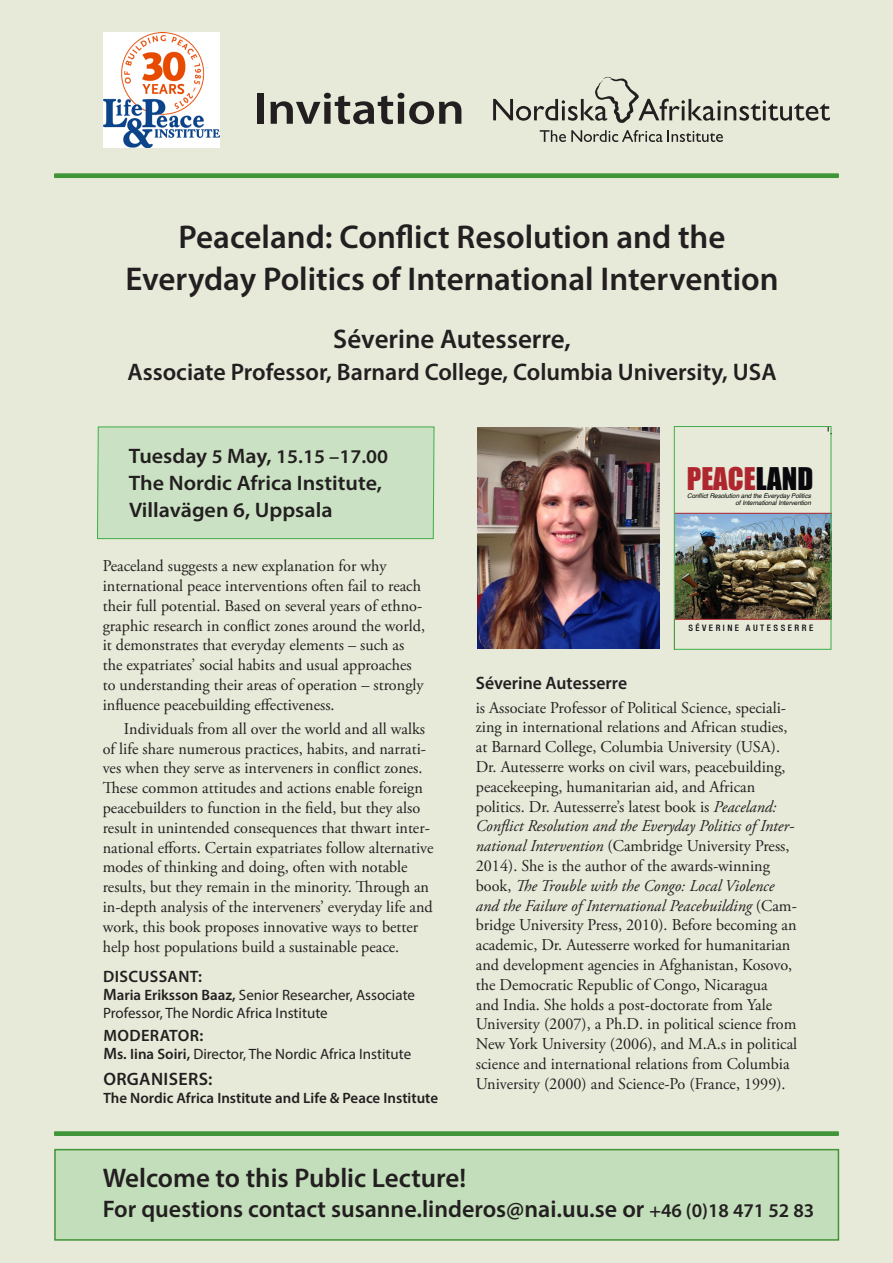
<style>
.page{position:relative;width:893px;height:1263px;background:#fff}
.page>*{position:absolute;margin:0;border:0;box-sizing:border-box;transform-origin:0 0}
.t1{font:600 45px "Myriad Pro";color:#231f20;scale:1.12 1}
.t2{font:600 33px/42px "Myriad Pro";color:#231f20;text-align:center}
.t3{font:28.65px "Impact";color:#af272e}
.t4{font:600 27px "Myriad Pro";color:#231f20}
.t5{font:600 24px "Myriad Pro";color:#231f20}
.t6{font:600 21px/27px "Myriad Pro";color:#231f20;scale:1.05 1}
.t7{font:600 19.5px "Myriad Pro";color:#231f20;scale:1.05 1}
.t8{font:600 18px "Myriad Pro";color:#231f20}
.t9{font:600 18px "Myriad Pro";letter-spacing:.02em;color:#231f20}
.t10{font:16.5px/19.8px "Adobe Garamond Pro";color:#231f20}
.t11{font:600 16.5px "Myriad Pro";letter-spacing:.02em;color:#231f20}
.t12{font:15px/18px "Myriad Pro";color:#231f20}
.t13{font:600 15px "Myriad Pro";color:#231f20}
.t14{font:500 condensed 8.85px "Helvetica 67";letter-spacing:.28em;color:#08080d}
.t15{font:italic 6.45px/7.6px "Helvetica";letter-spacing:-.01em;color:#040503;text-align:right}
.s1{font-size:21px}
.s2{font-weight:600;font-size:16.5px}
.s3{font-weight:600}
.s4{color:#08080d}
.s5{font-style:italic}
.s6{font-size:19.5px}
</style>
<div class="page">
<div style="left:1px;top:0;width:892px;height:1262px;background:#e7ead9"></div>
<div style="left:54px;top:1149px;width:785px;height:92px;background:#c2deba;border:2px solid #3f9537"></div>
<svg style="left:493px;top:77px;width:337px;height:46px"></svg>
<svg style="left:540px;top:130px;width:183px;height:12px"></svg>
<svg style="left:54px;top:1131px;width:785px;height:5px;background:#489940"></svg>
<svg style="left:54px;top:173px;width:785px;height:5px;background:#499a41"></svg>
<div style="left:97px;top:426px;width:338px;height:113px;background:#cae2c3"></div>
<img style="left:103px;top:32px;width:116px;height:116px">
<img style="left:676px;top:514px;width:153px;height:105px">
<hr style="left:675px;top:513px;width:156px;height:1px;background:#af272e">
<hr style="left:675px;top:619px;width:156px;height:1px;background:#af272e">
<div style="left:674px;top:426px;width:157px;height:224px;border:1px solid #40ae49"></div>
<img style="left:478px;top:428px;width:182px;height:220px">
<p class="t1" style="left:254px;top:80px;width:190px">Invitation</p>
<p class="t2" style="left:126px;top:215px;width:654px">Peaceland: Conflict Resolution and the<br>Everyday Politics of International Intervention</p>
<p class="t4" style="left:333px;top:322px;width:239px">Séverine Autesserre,</p>
<p class="t5" style="left:128px;top:357px;width:651px">Associate Professor, Barnard College, Columbia University, USA</p>
<p class="t7" style="left:129px;top:444px;width:248px"><span class="s1">Tuesday</span> 5 <span class="s1">May,</span> 15.15 –17.00</p>
<p class="t6" style="left:129px;top:469px;width:243px">The Nordic Africa Institute,<br>Villavägen 6, Uppsala</p>
<p class="t10" style="left:103px;top:557px;width:324px">Peaceland suggests a new explanation for why international peace interventions often fail to reach their full potential. Based on several years of ethno&shy;graphic research in conflict zones around the world, it demonstrates that everyday elements – such as the expatriates’ social habits and usual approaches to understanding their areas of operation – strongly influence peacebuilding effectiveness.</p>
<p class="t10" style="left:103px;top:719px;width:332px;text-indent:21px">Individuals from all over the world and all walks of life share numerous practices, habits, and narrati&shy;ves when they serve as interveners in conflict zones.<br>These common attitudes and actions enable foreign peacebuilders to function in the field, but they also result in unintended consequences that thwart inter&shy;national efforts. Certain expatriates follow alternative modes of thinking and doing, often with notable results, but they remain in the minority. Through an in-depth analysis of the interveners’ everyday life and work, this book proposes innovative ways to better help host populations build a sustainable peace.</p>
<p class="t11" style="left:103px;top:965px;width:100px">DISCUSSANT:</p>
<p class="t12" style="left:103px;top:985px;width:313px"><span class="s2">M</span><span class="s3">aria Eriksson Baaz,</span> Senior Researcher, Associate<br>Professor, The Nordic Africa Institute</p>
<p class="t11" style="left:104px;top:1025px;width:101px">MODERATOR:</p>
<p class="t12" style="left:103px;top:1044px;width:309px"><span class="s2">M</span><span class="s3">s. Iina Soiri,</span> Director, The Nordic Africa Institute</p>
<p class="t9" style="left:103px;top:1067px;width:111px">ORGANISERS:</p>
<p class="t13" style="left:103px;top:1088px;width:336px">The Nordic Africa Institute and Life &amp; Peace Institute</p>
<p class="t3" style="left:687px;top:456px;width:128px">PEACE<span class="s4">LAND</span></p>
<p class="t15" style="left:687px;top:492px;width:125px">Conflict Resolution and the Everyday Politics of International Intervention</p>
<p class="t14" style="left:688px;top:623px;width:126px">SÉVERINE AUTESSERRE</p>
<p class="t8" style="left:476px;top:671px;width:153px">Séverine Autesserre</p>
<p class="t10" style="left:476px;top:698px;width:323px">is Associate Professor of Political Science, speciali&shy;zing in international relations and African studies, at Barnard College, Columbia University (USA).<br>Dr. Autesserre works on civil wars, peacebuilding, peacekeeping, humanitarian aid, and African politics. Dr. Autesserre’s latest book is <span class="s5">Peaceland:<br>Conflict Resolution and the Everyday Politics of Inter&shy;national Intervention</span> (Cambridge University Press, 2014). She is the author of the awards-winning book, <span class="s5">The Trouble with the Congo: Local Violence and the Failure of International Peacebuilding</span> (Cam&shy;bridge University Press, 2010). Before becoming an academic, Dr. Autesserre worked for humanitarian and development agencies in Afghanistan, Kosovo, the Democratic Republic of Congo, Nicaragua<br>and India. She holds a post-doctorate from Yale University (2007), a Ph.D. in political science from New York University (2006), and M.A.s in political science and international relations from Columbia University (2000) and Science-Po (France, 1999).</p>
<p class="t4" style="left:103px;top:1160px;width:365px">Welcome to this Public Lecture!</p>
<p class="t5" style="left:103px;top:1193px;width:713px">For questions contact susanne.linderos@nai.uu.se or <span class="s6">+46 (0)18 471 52 83</span></p>
</div>
